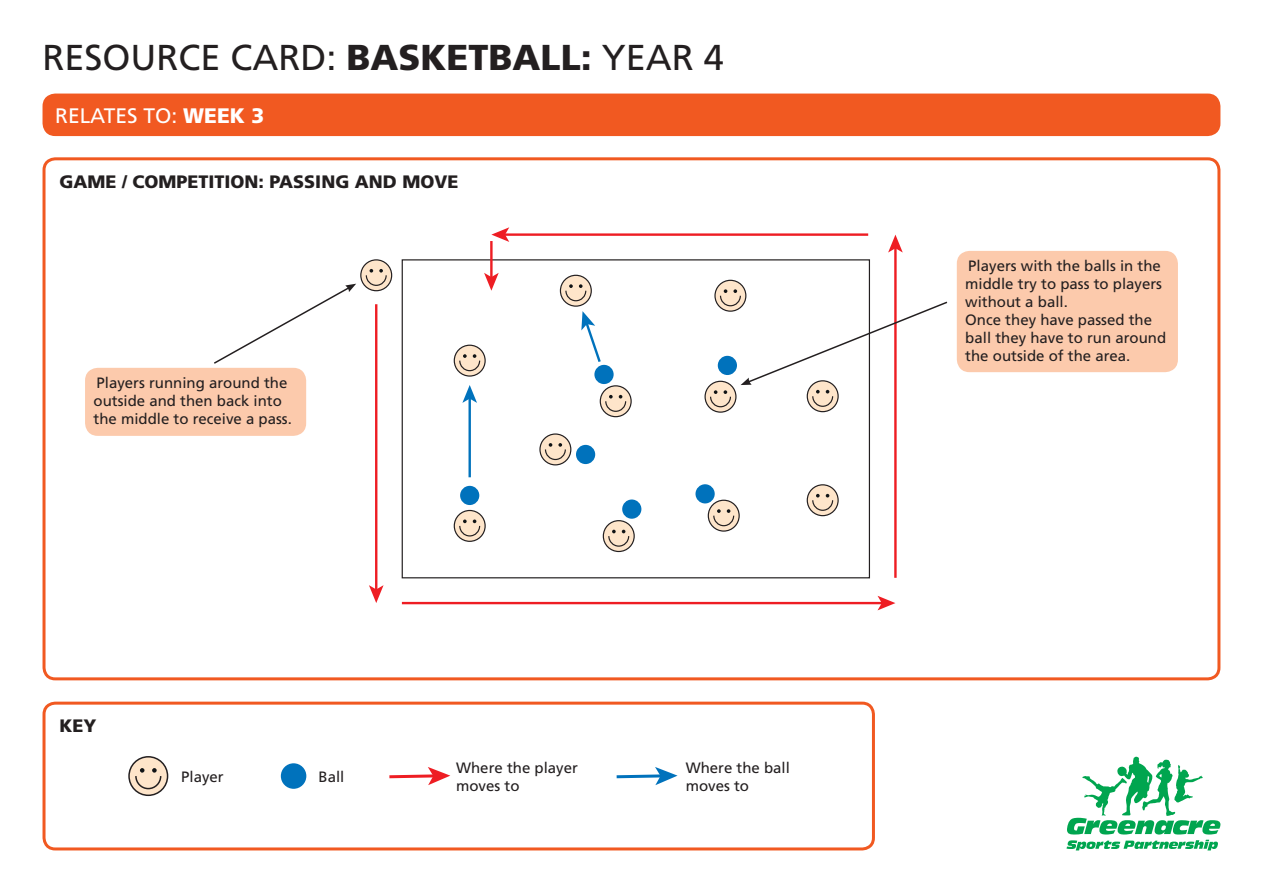
<style>
.page{position:relative;width:1263px;height:893px;background:#fff}
.page>*{position:absolute;margin:0;border:0;box-sizing:border-box;transform-origin:0 0}
.t1{font:36px "Frutiger CE";color:#231f20}
.t2{font:21px "Frutiger CE";color:#fff}
.t3{font:900 18px "Frutiger CE";color:#231f20}
.t4{font:15px/18px "Frutiger CE";color:#231f20}
.s1{font-weight:900}
</style>
<div class="page">
<svg style="left:1066px;top:840px;width:152px;height:10px"></svg>
<svg style="left:1067px;top:757px;width:153px;height:77px"></svg>
<div style="left:43px;top:94px;width:1177px;height:42px;background:#f15921;border-radius:13px"></div>
<div style="left:460px;top:486px;width:19px;height:19px;background:#0072bc;border-radius:50%"></div>
<div style="left:594px;top:365px;width:20px;height:19px;background:#0072bc;border-radius:50%"></div>
<div style="left:695px;top:484px;width:20px;height:19px;background:#0072bc;border-radius:50%"></div>
<div style="left:622px;top:499px;width:19px;height:20px;background:#0072bc;border-radius:50%"></div>
<div style="left:576px;top:445px;width:19px;height:19px;background:#0072bc;border-radius:50%"></div>
<svg style="left:599px;top:385px;width:33px;height:33px"></svg>
<svg style="left:806px;top:484px;width:33px;height:33px"></svg>
<svg style="left:707px;top:499px;width:33px;height:33px"></svg>
<svg style="left:602px;top:520px;width:33px;height:33px"></svg>
<svg style="left:539px;top:433px;width:33px;height:33px"></svg>
<svg style="left:453px;top:509px;width:33px;height:33px"></svg>
<svg style="left:453px;top:344px;width:33px;height:33px"></svg>
<hr style="left:375px;top:304px;width:2px;height:286px;background:#ee1d23">
<svg style="left:369px;top:585px;width:15px;height:18px"></svg>
<hr style="left:402px;top:602px;width:481px;height:2px;background:#ee1d23">
<svg style="left:877px;top:596px;width:18px;height:14px"></svg>
<hr style="left:894px;top:247px;width:3px;height:331px;background:#ee1d23">
<svg style="left:888px;top:235px;width:15px;height:18px"></svg>
<hr style="left:504px;top:233px;width:364px;height:3px;background:#ee1d23">
<svg style="left:491px;top:227px;width:18px;height:15px"></svg>
<hr style="left:490px;top:241px;width:3px;height:37px;background:#ee1d23">
<svg style="left:484px;top:273px;width:15px;height:18px"></svg>
<hr style="left:468px;top:398px;width:3px;height:79px;background:#0072bc">
<svg style="left:462px;top:385px;width:15px;height:18px"></svg>
<svg style="left:559px;top:274px;width:42px;height:88px"></svg>
<div style="left:43px;top:157px;width:1177px;height:523px;border:3px solid #f15921;border-radius:11px"></div>
<div style="left:43px;top:702px;width:832px;height:148px;border:3px solid #f15921;border-radius:11px"></div>
<div style="left:85px;top:368px;width:221px;height:68px;background:#fccaac;border-radius:13px"></div>
<div style="left:957px;top:251px;width:221px;height:121px;background:#fccaac;border-radius:13px"></div>
<svg style="left:128px;top:756px;width:40px;height:40px"></svg>
<div style="left:281px;top:763px;width:25px;height:26px;background:#0072bc;border-radius:50%"></div>
<svg style="left:389px;top:767px;width:61px;height:18px"></svg>
<svg style="left:617px;top:767px;width:60px;height:18px"></svg>
<svg style="left:214px;top:259px;width:179px;height:106px"></svg>
<svg style="left:704px;top:279px;width:244px;height:134px"></svg>
<h1 class="t1" style="left:43px;top:37px;width:683px">RESOURCE CARD: <span class="s1">BASKETBALL:</span> YEAR 4</h1>
<h2 class="t2" style="left:55px;top:103px;width:211px">RELATES TO: <span class="s1">WEEK 3</span></h2>
<p class="t3" style="left:60px;top:171px;width:177px">GAME / COMPETITION</p>
<p class="t3" style="left:259px;top:171px;width:69px">: PASSING</p>
<p class="t3" style="left:355px;top:171px;width:105px">AND MOVE</p>
<p class="t4" style="left:94px;top:374px;width:200px">Players running around the outside and then back into the middle to receive a pass.</p>
<p class="t3" style="left:60px;top:715px;width:38px">KEY</p>
<p class="t4" style="left:181px;top:768px;width:44px">Player</p>
<p class="t4" style="left:319px;top:768px;width:27px">Ball</p>
<p class="t4" style="left:456px;top:759px;width:123px">Where the player moves to</p>
<p class="t4" style="left:686px;top:759px;width:106px">Where the ball moves to</p>
<p class="t4" style="left:965px;top:257px;width:202px">Players with the balls in the middle try to pass to players without a ball.<br>Once they have passed the ball they have to run around the outside of the area.</p>
</div>
